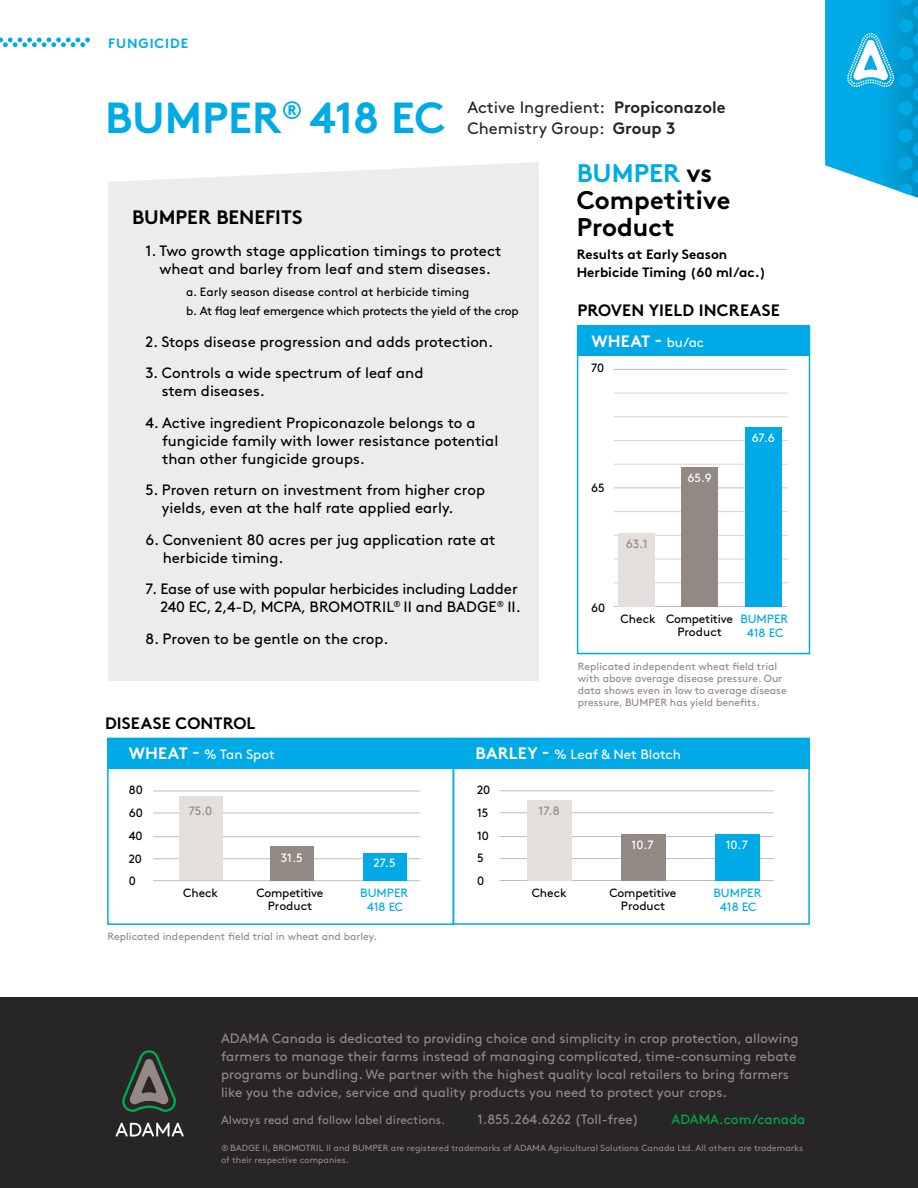
<style>
.page{position:relative;width:918px;height:1188px;background:#fff}
.page>*{position:absolute;margin:0;border:0;box-sizing:border-box;transform-origin:0 0}
.t1{font:700 43.5px "Brown Std";color:#00aae7}
.t2{font:700 25.5px/27px "Brown Std";color:#000}
.t3{font:700 19.5px "Brown Std";color:#000}
.t4{font:16.5px/21px "Brown Std";color:#272525}
.t5{font:700 16.5px/30.9px "Brown Std";letter-spacing:.01em;color:#000}
.t6{font:15px/18px "Brown Std";color:#000}
.t7{font:15px/18px "Brown Std";letter-spacing:-.02em;color:#000;text-align:right}
.t8{font:13.5px/18px "Brown Std";color:#938884}
.t9{font:700 13.5px/18px "Brown Std";color:#000}
.t10{font:13.5px "Brown Std";color:#fff}
.t11{font:13.5px "Brown Std";color:#00ab4e}
.t12{font:700 13.5px "Brown Std";letter-spacing:.07em;color:#00aae7}
.t13{font:12px/22.8px "Brown Std";letter-spacing:-.015em;color:#000}
.t14{font:12px "Brown Std";color:#938884}
.t15{font:12px/13.8px "Brown Std";color:#00aae7;text-align:center}
.t16{font:12px "Brown Std";letter-spacing:-.005em;color:#fff}
.t17{font:10.5px/12px "Brown Std";color:#938884}
.t18{font:9px/12px "Brown Std";color:#938884}
.s1{font-weight:700}
.s2{color:#00aae7}
.s3{color:#fff}
.s4{font-weight:400;font-size:13.5px;color:#fff}
.s5{font-weight:700;font-size:16.5px}
</style>
<div class="page">
<div style="left:0;top:997px;width:918px;height:191px;background:#272525"></div>
<div style="left:108px;top:162px;width:431px;height:519px;background:#eeeceb"></div>
<svg style="left:825px;top:0;width:93px;height:198px;background:#23b1e4"></svg>
<svg style="left:122px;top:1050px;width:54px;height:62px"></svg>
<svg style="left:116px;top:1123px;width:68px;height:14px"></svg>
<div style="left:454px;top:738px;width:356px;height:30px;background:#00aae7"></div>
<hr style="left:500px;top:790px;width:274px;height:1px;background:#c3bcb9">
<hr style="left:500px;top:858px;width:274px;height:1px;background:#c3bcb9">
<hr style="left:500px;top:812px;width:274px;height:1px;background:#c3bcb9">
<hr style="left:500px;top:880px;width:274px;height:1px;background:#c3bcb9">
<hr style="left:500px;top:836px;width:274px;height:1px;background:#c3bcb9">
<div style="left:527px;top:800px;width:45px;height:81px;background:#e3dfdd"></div>
<div style="left:621px;top:834px;width:44px;height:47px;background:#938884"></div>
<div style="left:715px;top:834px;width:44px;height:47px;background:#00aae7"></div>
<div style="left:107px;top:738px;width:347px;height:187px;border:2px solid #00aae7"></div>
<div style="left:108px;top:738px;width:346px;height:31px;background:#00aae7"></div>
<hr style="left:153px;top:791px;width:267px;height:1px;background:#c3bcb9">
<hr style="left:153px;top:858px;width:267px;height:1px;background:#c3bcb9">
<hr style="left:153px;top:813px;width:267px;height:1px;background:#c3bcb9">
<hr style="left:153px;top:880px;width:267px;height:1px;background:#c3bcb9">
<hr style="left:153px;top:836px;width:267px;height:1px;background:#c3bcb9">
<div style="left:179px;top:796px;width:43px;height:84px;background:#e3dfdd"></div>
<div style="left:270px;top:846px;width:44px;height:35px;background:#938884"></div>
<div style="left:363px;top:853px;width:43px;height:28px;background:#00aae7"></div>
<svg style="left:0;top:38px;width:90px;height:9px"></svg>
<div style="left:577px;top:326px;width:233px;height:328px;border:2px solid #00aae7"></div>
<div style="left:577px;top:325px;width:233px;height:31px;background:#00aae7"></div>
<hr style="left:614px;top:416px;width:173px;height:1px;background:#d8d2d1">
<hr style="left:614px;top:440px;width:173px;height:1px;background:#d8d2d1">
<hr style="left:614px;top:369px;width:173px;height:1px;background:#c3bcb9">
<hr style="left:614px;top:393px;width:173px;height:1px;background:#d8d2d1">
<hr style="left:614px;top:559px;width:173px;height:1px;background:#d8d2d1">
<hr style="left:614px;top:582px;width:173px;height:1px;background:#d8d2d1">
<hr style="left:614px;top:464px;width:173px;height:1px;background:#d8d2d1">
<hr style="left:614px;top:488px;width:173px;height:1px;background:#c3bcb9">
<hr style="left:614px;top:606px;width:173px;height:1px;background:#c3bcb9">
<hr style="left:614px;top:511px;width:173px;height:1px;background:#d8d2d1">
<hr style="left:614px;top:535px;width:173px;height:1px;background:#d8d2d1">
<div style="left:619px;top:533px;width:36px;height:74px;background:#e3dfdd"></div>
<div style="left:682px;top:467px;width:36px;height:140px;background:#938884"></div>
<div style="left:745px;top:427px;width:36px;height:180px;background:#00aae7"></div>
<p class="t12" style="left:108px;top:35px;width:82px">FUNGICIDE</p>
<h1 class="t1" style="left:105px;top:91px;width:342px">BUMPER<sup>®</sup> 418 EC</h1>
<p class="t4" style="left:467px;top:97px;width:260px">Active Ingredient: <span class="s1">Propiconazole<br></span>Chemistry Group: <span class="s1">Group 3</span></p>
<h2 class="t2" style="left:577px;top:160px;width:155px"><span class="s2">BUMPER</span> vs<br>Competitive<br>Product</h2>
<p class="t9" style="left:577px;top:245px;width:191px">Results at Early Season<br>Herbicide Timing (60 ml/ac.)</p>
<h3 class="t3" style="left:132px;top:206px;width:172px">BUMPER BENEFITS</h3>
<p class="t6" style="left:146px;top:242px;width:357px;text-align:center">1. Two growth stage application timings to protect wheat and barley from leaf and stem diseases.</p>
<p class="t13" style="left:186px;top:282px;width:334px;line-height:19.5px">a. Early season disease control at herbicide timing<br>b. At flag leaf emergence which protects the yield of the crop</p>
<p class="t6" style="left:146px;top:333px;width:349px">2. Stops disease progression and adds protection.</p>
<p class="t6" style="left:162px;top:364px;width:263px;text-indent:-16px">3. Controls a wide spectrum of leaf and stem diseases.</p>
<p class="t6" style="left:162px;top:414px;width:338px;text-indent:-17px">4. Active ingredient Propiconazole belongs to a fungicide family with lower resistance potential than other fungicide groups.</p>
<p class="t6" style="left:162px;top:481px;width:325px;text-indent:-16px">5. Proven return on investment from higher crop yields, even at the half rate applied early.</p>
<p class="t6" style="left:163px;top:531px;width:334px;text-indent:-17px">6. Convenient 80 acres per jug application rate at herbicide timing.</p>
<p class="t7" style="left:146px;top:580px;width:377px">7. Ease of use with popular herbicides including Ladder<br>240 EC, 2,4-D, MCPA, BROMOTRIL<sup>®</sup> II and BADGE<sup>®</sup> II.</p>
<p class="t6" style="left:145px;top:630px;width:245px">8. Proven to be gentle on the crop.</p>
<p class="t5" style="left:591px;top:295px;width:190px;text-indent:-14px">PROVEN YIELD INCREASE<br><span class="s3">WHEAT -</span> <span class="s4">bu/ac</span></p>
<p class="t13" style="left:591px;top:357px;width:14px">70</p>
<p class="t16" style="left:752px;top:430px;width:25px">67.6</p>
<p class="t16" style="left:688px;top:471px;width:26px">65.9</p>
<p class="t13" style="left:591px;top:477px;width:15px">65</p>
<p class="t14" style="left:626px;top:537px;width:23px">63.1</p>
<p class="t13" style="left:591px;top:597px;width:16px">60</p>
<p class="t13" style="left:677px;top:612px;width:57px;line-height:13.5px;text-indent:-57px">Check Competitive<br>Product</p>
<p class="t15" style="left:740px;top:612px;width:49px">BUMPER<br>418 EC</p>
<p class="t5" style="left:105px;top:708px;width:152px">DISEASE CONTROL</p>
<p class="t10" style="left:129px;top:747px;width:147px"><span class="s5">WHEAT -</span> % Tan Spot</p>
<p class="t13" style="left:129px;top:779px;width:16px;text-align:justify">80<br>60<br>40<br>20<br>0</p>
<p class="t13" style="left:183px;top:881px;width:37px">Check</p>
<p class="t14" style="left:189px;top:804px;width:25px">75.0</p>
<p class="t16" style="left:281px;top:851px;width:23px">31.5</p>
<p class="t13" style="left:257px;top:886px;width:68px;line-height:13.5px;text-align:center">Competitive<br>Product</p>
<p class="t16" style="left:373px;top:856px;width:24px">27.5</p>
<p class="t15" style="left:360px;top:886px;width:49px">BUMPER<br>418 EC</p>
<p class="t17" style="left:108px;top:930px;width:271px">Replicated independent field trial in wheat and barley.</p>
<p class="t17" style="left:578px;top:660px;width:210px">Replicated independent wheat field trial with above average disease pressure. Our data shows even in low to average disease pressure, BUMPER has yield benefits.</p>
<p class="t10" style="left:476px;top:747px;width:207px"><span class="s5">BARLEY -</span> % Leaf &amp; Net Blotch</p>
<p class="t13" style="left:477px;top:778px;width:15px">20<br>15<br>10<br>5<br>0</p>
<p class="t13" style="left:532px;top:881px;width:37px">Check</p>
<p class="t14" style="left:538px;top:803px;width:23px">17.8</p>
<p class="t16" style="left:632px;top:838px;width:24px">10.7</p>
<p class="t13" style="left:610px;top:886px;width:68px;line-height:13.5px;text-align:center">Competitive<br>Product</p>
<p class="t16" style="left:726px;top:838px;width:24px">10.7</p>
<p class="t15" style="left:713px;top:886px;width:49px">BUMPER<br>418 EC</p>
<p class="t8" style="left:221px;top:1029px;width:579px">ADAMA Canada is dedicated to providing choice and simplicity in crop protection, allowing farmers to manage their farms instead of managing complicated, time-consuming rebate programs or bundling. We partner with the highest quality local retailers to bring farmers like you the advice, service and quality products you need to protect your crops.</p>
<p class="t14" style="left:221px;top:1113px;width:226px">Always read and follow label directions.</p>
<p class="t8" style="left:477px;top:1110px;width:163px">1.855.264.6262 (Toll-free)</p>
<p class="t11" style="left:671px;top:1111px;width:136px">ADAMA.com/canada</p>
<p class="t18" style="left:221px;top:1142px;width:584px">® BADGE II, BROMOTRIL II and BUMPER are registered trademarks of ADAMA Agricultural Solutions Canada Ltd. All others are trademarks of their respective companies.</p>
</div>
